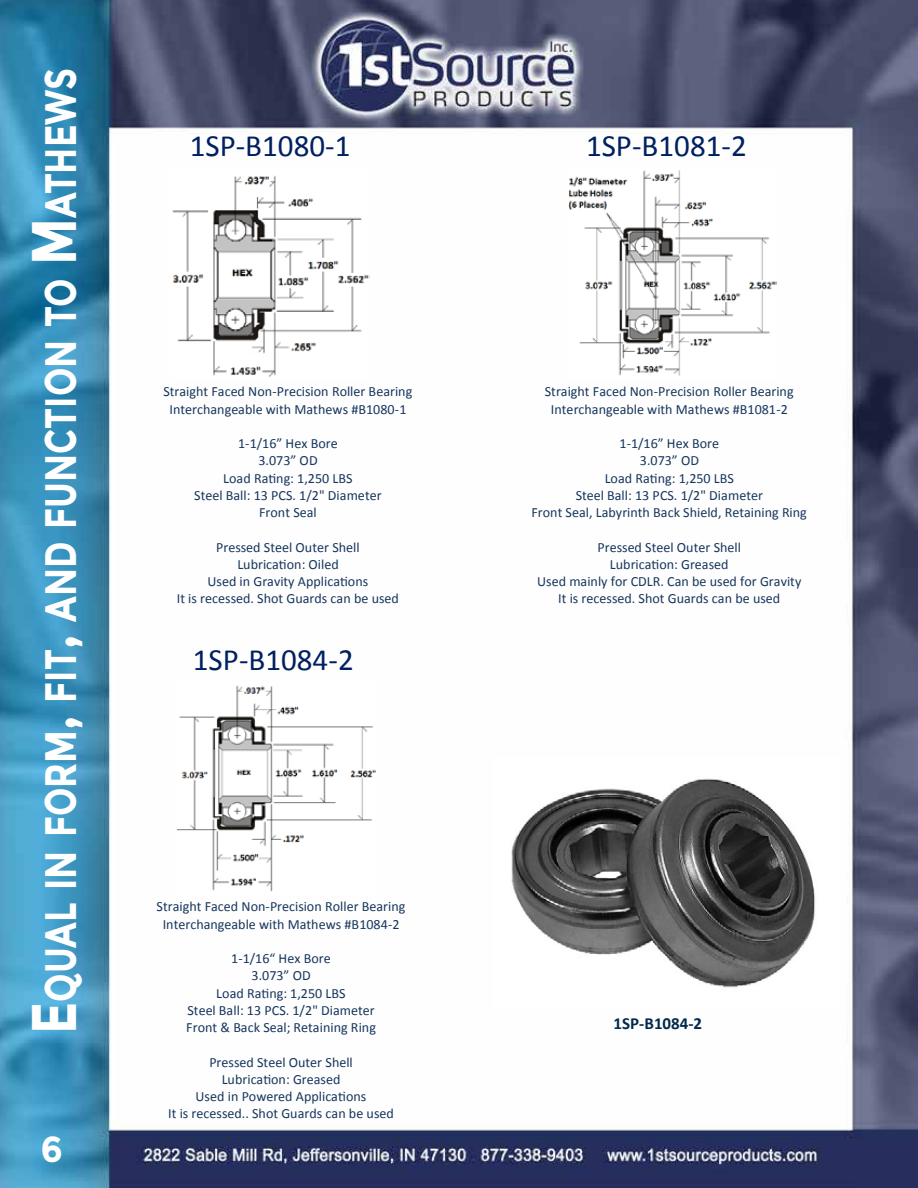
<style>
.page{position:relative;width:918px;height:1188px;background:#fff}
.page>*{position:absolute;margin:0;border:0;box-sizing:border-box;transform-origin:0 0}
.t1{font:700 63px "Montserrat";color:#fff;scale:.78 1}
.t2{font:700 44.1px "Montserrat";color:#fff;scale:.78 1}
.t3{font:700 36px "Montserrat";color:#fff}
.t4{font:31.05px "Calibri";color:#002060}
.t5{font:700 16.95px "Calibri";color:#04294b}
.t6{font:14.1px/17.2px "Calibri";color:#17365d;text-align:center}
.s1{font-size:63px}
</style>
<div class="page">
<img style="left:0;top:0;width:918px;height:1188px">
<img style="left:171px;top:169px;width:198px;height:210px">
<img style="left:567px;top:169px;width:210px;height:210px">
<img style="left:177px;top:683px;width:198px;height:211px">
<img style="left:494px;top:758px;width:345px;height:250px">
<h2 class="t2" style="left:34px;top:1002px;width:1199px;rotate:-90deg">qual i n form<span class="s1">,</span> fit<span class="s1">,</span> and function to <span class="s1">M</span>athews</h2>
<h1 class="t1" style="left:16px;top:1034px;width:34px;rotate:-90deg">E</h1>
<h3 class="t3" style="left:41px;top:1128px;width:24px">6</h3>
<h3 class="t4" style="left:190px;top:127px;width:162px">1SP-B1080-1</h3>
<h3 class="t4" style="left:586px;top:127px;width:162px">1SP-B1081-2</h3>
<p class="t6" style="left:163px;top:383px;width:250px">Straight Faced Non-Precision Roller Bearing<br>Interchangeable with Mathews #B1080-1</p>
<p class="t6" style="left:194px;top:435px;width:189px">1-1/16” Hex Bore<br>3.073” OD<br>Load Rating: 1,250 LBS<br>Steel Ball: 13 PCS. 1/2" Diameter<br>Front Seal</p>
<p class="t6" style="left:177px;top:538px;width:224px">Pressed Steel Outer Shell<br>Lubrication: Oiled<br>Used in Gravity Applications<br>It is recessed. Shot Guards can be used</p>
<h3 class="t4" style="left:193px;top:640px;width:162px">1SP-B1084-2</h3>
<p class="t6" style="left:157px;top:898px;width:250px">Straight Faced Non-Precision Roller Bearing<br>Interchangeable with Mathews #B1084-2</p>
<p class="t6" style="left:186px;top:950px;width:191px">1-1/16“ Hex Bore<br>3.073” OD<br>Load Rating: 1,250 LBS<br>Steel Ball: 13 PCS. 1/2" Diameter<br>Front &amp; Back Seal; Retaining Ring</p>
<p class="t6" style="left:168px;top:1053px;width:227px">Pressed Steel Outer Shell<br>Lubrication: Greased<br>Used in Powered Applications<br>It is recessed.. Shot Guards can be used</p>
<p class="t6" style="left:545px;top:383px;width:250px">Straight Faced Non-Precision Roller Bearing<br>Interchangeable with Mathews #B1081-2</p>
<p class="t6" style="left:531px;top:435px;width:277px">1-1/16” Hex Bore<br>3.073” OD<br>Load Rating: 1,250 LBS<br>Steel Ball: 13 PCS. 1/2" Diameter<br>Front Seal, Labyrinth Back Shield, Retaining Ring</p>
<p class="t6" style="left:537px;top:538px;width:266px">Pressed Steel Outer Shell<br>Lubrication: Greased<br>Used mainly for CDLR. Can be used for Gravity<br>It is recessed. Shot Guards can be used</p>
<p class="t5" style="left:614px;top:1012px;width:90px">1SP-B1084-2</p>
</div>
